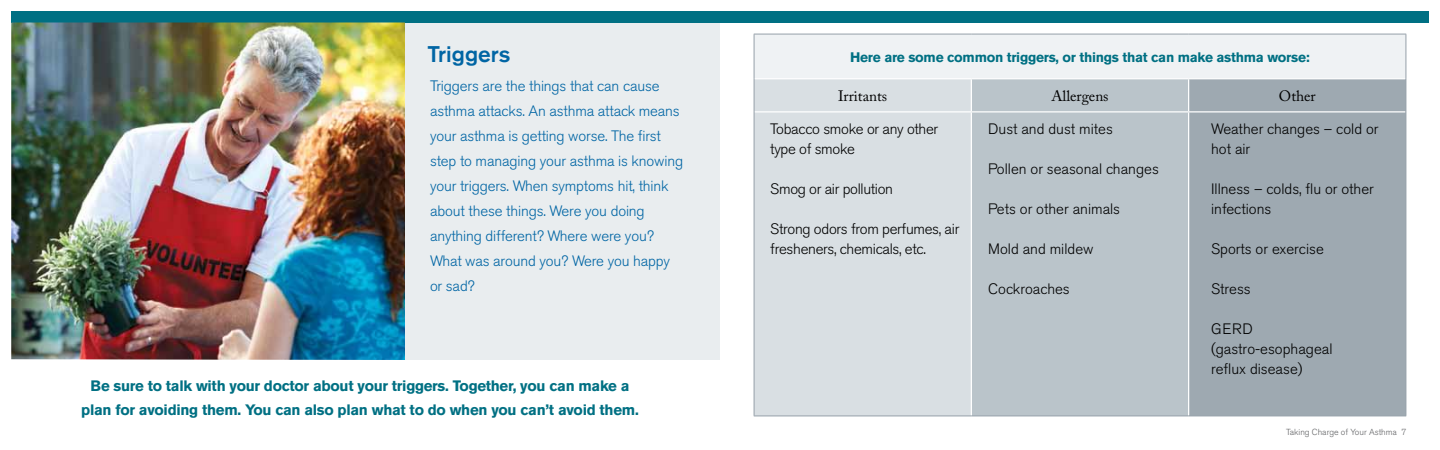
<style>
.page{position:relative;width:1440px;height:450px;background:#fff}
.page>*{position:absolute;margin:0;border:0;box-sizing:border-box;transform-origin:0 0}
.t1{font:500 22.5px "Akzidenz Grotesk BE";color:#0065a4}
.t2{font:300 15px/25px "Akzidenz Grotesk BE";letter-spacing:-.01em;color:#0065a4}
.t3{font:300 15px/20px "Akzidenz Grotesk BE";color:#000}
.t4{font:700 15px/23.8px "Akzidenz Grotesk BE";letter-spacing:-.02em;color:#007083;text-align:center}
.t5{font:300 15px/20px "Akzidenz Grotesk BE";letter-spacing:-.02em;color:#000}
.t6{font:15px "Adobe Caslon Pro";color:#000}
.t7{font:700 13.75px "Akzidenz Grotesk BE";letter-spacing:-.02em;color:#007083}
.t8{font:300 8.75px "Akzidenz Grotesk BE";color:#636466}
</style>
<div class="page">
<div style="left:405px;top:17px;width:315px;height:343px;background:#e9edef"></div>
<div style="left:754px;top:34px;width:652px;height:45px;background:#eff2f4"></div>
<div style="left:755px;top:79px;width:216px;height:337px;background:#d9dfe3"></div>
<div style="left:972px;top:79px;width:216px;height:337px;background:#bac4ca"></div>
<div style="left:1189px;top:79px;width:217px;height:337px;background:#9ea9b1"></div>
<hr style="left:754px;top:78px;width:217px;height:1px;background:#fff">
<hr style="left:971px;top:78px;width:218px;height:1px;background:#fff">
<hr style="left:1189px;top:78px;width:217px;height:1px;background:#fff">
<hr style="left:754px;top:111px;width:217px;height:1px;background:#fff">
<hr style="left:971px;top:111px;width:218px;height:1px;background:#fff">
<hr style="left:1189px;top:111px;width:217px;height:1px;background:#fff">
<hr style="left:754px;top:34px;width:217px;height:1px;background:#95a0a9">
<hr style="left:754px;top:34px;width:1px;height:45px;background:#95a0a9">
<hr style="left:971px;top:34px;width:218px;height:1px;background:#95a0a9">
<hr style="left:1189px;top:34px;width:217px;height:1px;background:#95a0a9">
<hr style="left:1406px;top:34px;width:1px;height:45px;background:#95a0a9">
<hr style="left:754px;top:79px;width:1px;height:33px;background:#95a0a9">
<hr style="left:1406px;top:79px;width:1px;height:33px;background:#95a0a9">
<hr style="left:754px;top:112px;width:1px;height:304px;background:#95a0a9">
<hr style="left:1406px;top:112px;width:1px;height:304px;background:#95a0a9">
<hr style="left:754px;top:416px;width:217px;height:1px;background:#95a0a9">
<hr style="left:971px;top:416px;width:218px;height:1px;background:#95a0a9">
<hr style="left:1189px;top:416px;width:217px;height:1px;background:#95a0a9">
<div style="left:11px;top:11px;width:709px;height:11px;background:#007083"></div>
<div style="left:720px;top:11px;width:709px;height:11px;background:#007083"></div>
<img style="left:11px;top:22px;width:394px;height:338px">
<p class="t1" style="left:428px;top:40px;width:84px">Triggers</p>
<p class="t2" style="left:430px;top:74px;width:255px">Triggers are the things that can cause asthma attacks. An asthma attack means your asthma is getting worse. The first step to managing your asthma is knowing your triggers. When symptoms hit, think about these things. Were you doing anything different? Where were you?<br>What was around you? Were you happy or sad?</p>
<p class="t4" style="left:81px;top:374px;width:559px">Be sure to talk with your doctor about your triggers. Together, you can make a plan for avoiding them. You can also plan what to do when you can’t avoid them.</p>
<p class="t7" style="left:850px;top:49px;width:461px">Here are some common triggers, or things that can make asthma worse:</p>
<p class="t6" style="left:838px;top:87px;width:51px">Irritants</p>
<p class="t6" style="left:1051px;top:87px;width:59px">Allergens</p>
<p class="t6" style="left:1279px;top:87px;width:38px">Other</p>
<p class="t5" style="left:770px;top:120px;width:170px">Tobacco smoke or any other type of smoke</p>
<p class="t5" style="left:770px;top:180px;width:124px">Smog or air pollution</p>
<p class="t5" style="left:770px;top:220px;width:191px">Strong odors from perfumes, air fresheners, chemicals, etc.</p>
<p class="t3" style="left:988px;top:120px;width:126px">Dust and dust mites</p>
<p class="t3" style="left:988px;top:160px;width:172px">Pollen or seasonal changes</p>
<p class="t3" style="left:988px;top:200px;width:133px">Pets or other animals</p>
<p class="t3" style="left:988px;top:240px;width:107px">Mold and mildew</p>
<p class="t3" style="left:988px;top:280px;width:83px">Cockroaches</p>
<p class="t3" style="left:1211px;top:120px;width:169px">Weather changes – cold or hot air</p>
<p class="t3" style="left:1211px;top:180px;width:164px">Illness – colds, flu or other infections</p>
<p class="t3" style="left:1211px;top:240px;width:114px">Sports or exercise</p>
<p class="t3" style="left:1211px;top:280px;width:41px">Stress</p>
<p class="t3" style="left:1211px;top:320px;width:123px">GERD (gastro-esophageal reflux disease)</p>
<p class="t8" style="left:1286px;top:427px;width:122px">Taking Charge of Your Asthma 7</p>
</div>
